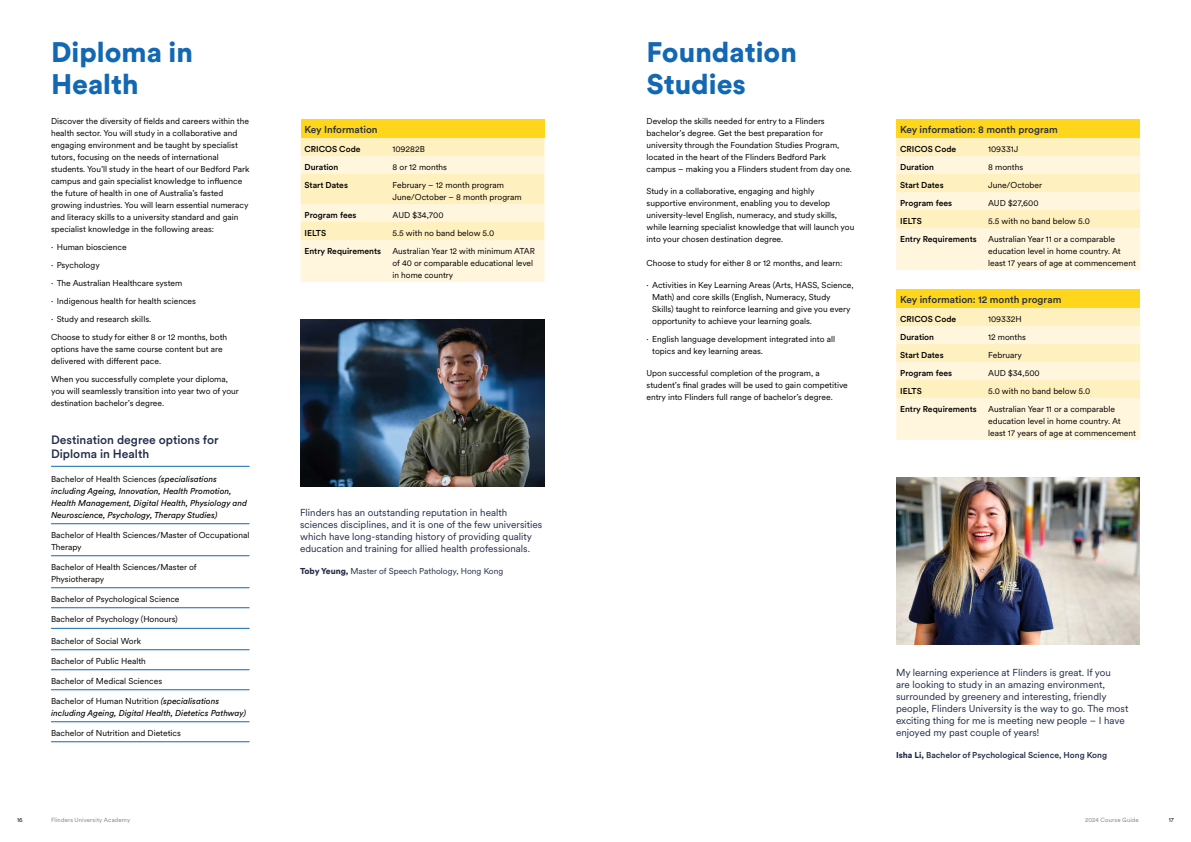
<style>
.page{position:relative;width:1191px;height:842px;background:#fff}
.page>*{position:absolute;margin:0;border:0;box-sizing:border-box;transform-origin:0 0}
.t1{font:900 28px/32px "Circular XX";color:#1268b3}
.t2{font:500 12px/14px "Circular XX";color:#222d4a}
.t3{font:10px/12px "Circular XX";color:#222d4a}
.t4{font:500 10px "Circular XX";color:#222d4a}
.t5{font:8.5px/12px "Circular XX";color:#000}
.t6{font:italic 8.5px/12px "Circular XX";color:#000}
.t7{font:500 8.5px "Circular XX";color:#000}
.t8{font:500 8.5px "Circular XX";color:#222d4a}
.t9{font:8.5px "Circular XX";color:#222d4a}
.t10{font:6px "Circular XX";letter-spacing:.02em;color:#808285}
.t11{font:6px "Circular XX";color:#000}
.s1{font-style:inherit}
.s2{font-style:normal}
.s3{font-weight:900}
</style>
<div class="page">
<hr style="left:51px;top:466px;width:198px;height:1px;background:#1268b3">
<hr style="left:51px;top:523px;width:198px;height:1px;background:#1268b3">
<hr style="left:51px;top:555px;width:198px;height:1px;background:#1268b3">
<hr style="left:51px;top:587px;width:198px;height:1px;background:#1268b3">
<hr style="left:51px;top:607px;width:198px;height:1px;background:#1268b3">
<hr style="left:51px;top:628px;width:198px;height:1px;background:#1268b3">
<hr style="left:51px;top:649px;width:198px;height:1px;background:#1268b3">
<hr style="left:51px;top:669px;width:198px;height:1px;background:#1268b3">
<hr style="left:51px;top:689px;width:198px;height:1px;background:#1268b3">
<hr style="left:51px;top:721px;width:198px;height:1px;background:#1268b3">
<hr style="left:51px;top:741px;width:198px;height:1px;background:#1268b3">
<div style="left:300px;top:119px;width:244px;height:19px;background:#ffd61b"></div>
<svg style="left:300px;top:138px;width:244px;height:144px;background:#fff3d0"></svg>
<div style="left:896px;top:119px;width:244px;height:19px;background:#ffd61b"></div>
<svg style="left:896px;top:138px;width:244px;height:132px;background:#fff3d1"></svg>
<div style="left:896px;top:289px;width:244px;height:19px;background:#ffd61b"></div>
<svg style="left:896px;top:308px;width:244px;height:132px;background:#fff3d1"></svg>
<img style="left:300px;top:319px;width:244px;height:167px">
<img style="left:896px;top:478px;width:244px;height:167px">
<h1 class="t1" style="left:51px;top:35px;width:143px">Diploma in<br>Health</h1>
<p class="t5" style="left:51px;top:115px;width:200px">Discover the diversity of fields and careers within the health sector. You will study in a collaborative and engaging environment and be taught by specialist tutors, focusing on the needs of international students. You’ll study in the heart of our Bedford Park campus and gain specialist knowledge to influence the future of health in one of Australia’s fasted growing industries. You will learn essential numeracy and literacy skills to a university standard and gain specialist knowledge in the following areas:</p>
<p class="t5" style="left:51px;top:238px;width:178px;line-height:18px"><span class="s1">⋅</span> Human bioscience<br><span class="s1">⋅</span> Psychology<br><span class="s1">⋅</span> The Australian Healthcare system<br><span class="s1">⋅</span> Indigenous health for health sciences<br><span class="s1">⋅</span> Study and research skills.<br>Choose to study for either 8 or 12 months, both</p>
<p class="t5" style="left:51px;top:343px;width:173px">options have the same course content but are delivered with different pace.</p>
<p class="t5" style="left:51px;top:373px;width:189px">When you successfully complete your diploma, you will seamlessly transition into year two of your destination bachelor’s degree.</p>
<h2 class="t2" style="left:51px;top:432px;width:169px">Destination degree options for<br>Diploma in Health</h2>
<p class="t6" style="left:51px;top:473px;width:197px"><span class="s2">Bachelor of Health Sciences</span> (specialisations including Ageing, Innovation, Health Promotion, Health Management, Digital Health, Physiology and Neuroscience, Psychology, Therapy Studies)</p>
<p class="t5" style="left:51px;top:529px;width:200px">Bachelor of Health Sciences/Master of Occupational<br>Therapy</p>
<p class="t5" style="left:51px;top:561px;width:147px">Bachelor of Health Sciences/Master of<br>Physiotherapy</p>
<p class="t5" style="left:51px;top:593px;width:130px">Bachelor of Psychological Science</p>
<p class="t5" style="left:51px;top:613px;width:128px">Bachelor of Psychology (Honours)</p>
<p class="t5" style="left:51px;top:635px;width:91px">Bachelor of Social Work</p>
<p class="t5" style="left:51px;top:655px;width:96px">Bachelor of Public Health</p>
<p class="t5" style="left:51px;top:675px;width:113px">Bachelor of Medical Sciences</p>
<p class="t6" style="left:51px;top:695px;width:197px"><span class="s2">Bachelor of Human Nutrition</span> (specialisations including Ageing, Digital Health, Dietetics Pathway)</p>
<p class="t5" style="left:51px;top:727px;width:131px">Bachelor of Nutrition and Dietetics</p>
<p class="t4" style="left:304px;top:123px;width:75px">Key Information</p>
<p class="t7" style="left:304px;top:143px;width:57px">CRICOS Code</p>
<p class="t5" style="left:392px;top:143px;width:34px">109282B</p>
<p class="t7" style="left:304px;top:161px;width:35px">Duration</p>
<p class="t5" style="left:392px;top:161px;width:56px">8 or 12 months</p>
<p class="t7" style="left:304px;top:179px;width:45px">Start Dates</p>
<p class="t5" style="left:392px;top:179px;width:131px">February – 12 month program<br>June/October – 8 month program</p>
<p class="t7" style="left:304px;top:209px;width:53px">Program fees</p>
<p class="t5" style="left:392px;top:209px;width:53px">AUD $34,700</p>
<p class="t7" style="left:304px;top:227px;width:23px">IELTS</p>
<p class="t5" style="left:392px;top:227px;width:103px">5.5 with no band below 5.0</p>
<p class="t7" style="left:304px;top:245px;width:78px">Entry Requirements</p>
<p class="t5" style="left:392px;top:245px;width:144px">Australian Year 12 with minimum ATAR of 40 or comparable educational level in home country</p>
<p class="t3" style="left:300px;top:506px;width:244px">Flinders has an outstanding reputation in health sciences disciplines, and it is one of the few universities which have long-standing history of providing quality education and training for allied health professionals.</p>
<p class="t9" style="left:300px;top:565px;width:205px"><span class="s3">Toby Yeung,</span> Master of Speech Pathology, Hong Kong</p>
<h1 class="t1" style="left:646px;top:35px;width:152px">Foundation<br>Studies</h1>
<p class="t5" style="left:646px;top:115px;width:207px">Develop the skills needed for entry to a Flinders bachelor’s degree. Get the best preparation for university through the Foundation Studies Program, located in the heart of the Flinders Bedford Park campus – making you a Flinders student from day one.</p>
<p class="t5" style="left:646px;top:185px;width:209px">Study in a collaborative, engaging and highly supportive environment, enabling you to develop university-level English, numeracy, and study skills, while learning specialist knowledge that will launch you into your chosen destination degree.</p>
<p class="t5" style="left:646px;top:257px;width:197px">Choose to study for either 8 or 12 months, and learn:</p>
<p class="t5" style="left:652px;top:279px;width:203px;text-indent:-6px"><span class="s1">⋅</span> Activities in Key Learning Areas (Arts, HASS, Science, Math) and core skills (English, Numeracy, Study Skills) taught to reinforce learning and give you every opportunity to achieve your learning goals.</p>
<p class="t5" style="left:652px;top:333px;width:184px;text-indent:-6px"><span class="s1">⋅</span> English language development integrated into all topics and key learning areas.</p>
<p class="t5" style="left:646px;top:367px;width:203px">Upon successful completion of the program, a student’s final grades will be used to gain competitive entry into Flinders full range of bachelor’s degree.</p>
<p class="t4" style="left:900px;top:123px;width:159px">Key information: 8 month program</p>
<p class="t7" style="left:900px;top:143px;width:57px">CRICOS Code</p>
<p class="t5" style="left:988px;top:143px;width:32px">109331J</p>
<p class="t7" style="left:900px;top:161px;width:35px">Duration</p>
<p class="t5" style="left:988px;top:161px;width:37px">8 months</p>
<p class="t7" style="left:900px;top:179px;width:45px">Start Dates</p>
<p class="t5" style="left:988px;top:179px;width:56px">June/October</p>
<p class="t7" style="left:900px;top:197px;width:53px">Program fees</p>
<p class="t5" style="left:988px;top:197px;width:52px">AUD $27,600</p>
<p class="t7" style="left:900px;top:215px;width:23px">IELTS</p>
<p class="t5" style="left:988px;top:215px;width:103px">5.5 with no band below 5.0</p>
<p class="t7" style="left:900px;top:233px;width:78px">Entry Requirements</p>
<p class="t5" style="left:988px;top:233px;width:149px">Australian Year 11 or a comparable education level in home country. At least 17 years of age at commencement</p>
<p class="t4" style="left:900px;top:293px;width:163px">Key information: 12 month program</p>
<p class="t7" style="left:900px;top:313px;width:57px">CRICOS Code</p>
<p class="t5" style="left:988px;top:313px;width:35px">109332H</p>
<p class="t7" style="left:900px;top:331px;width:35px">Duration</p>
<p class="t5" style="left:988px;top:331px;width:39px">12 months</p>
<p class="t7" style="left:900px;top:349px;width:45px">Start Dates</p>
<p class="t5" style="left:988px;top:349px;width:35px">February</p>
<p class="t7" style="left:900px;top:367px;width:53px">Program fees</p>
<p class="t5" style="left:988px;top:367px;width:53px">AUD $34,500</p>
<p class="t7" style="left:900px;top:385px;width:23px">IELTS</p>
<p class="t5" style="left:988px;top:385px;width:104px">5.0 with no band below 5.0</p>
<p class="t7" style="left:900px;top:403px;width:78px">Entry Requirements</p>
<p class="t5" style="left:988px;top:403px;width:149px">Australian Year 11 or a comparable education level in home country. At least 17 years of age at commencement</p>
<p class="t3" style="left:896px;top:666px;width:234px">My learning experience at Flinders is great. If you<br>are looking to study in an amazing environment, surrounded by greenery and interesting, friendly people, Flinders University is the way to go. The most exciting thing for me is meeting new people – I have enjoyed my past couple of years!</p>
<p class="t8" style="left:896px;top:749px;width:212px"><span class="s3">Isha Li,</span> Bachelor of Psychological Science, Hong Kong</p>
<p class="t11" style="left:17px;top:816px;width:7px">16</p>
<p class="t10" style="left:51px;top:816px;width:81px">Flinders University Academy</p>
<p class="t10" style="left:1085px;top:816px;width:55px">2024 Course Guide</p>
<p class="t11" style="left:1168px;top:816px;width:7px">17</p>
</div>
